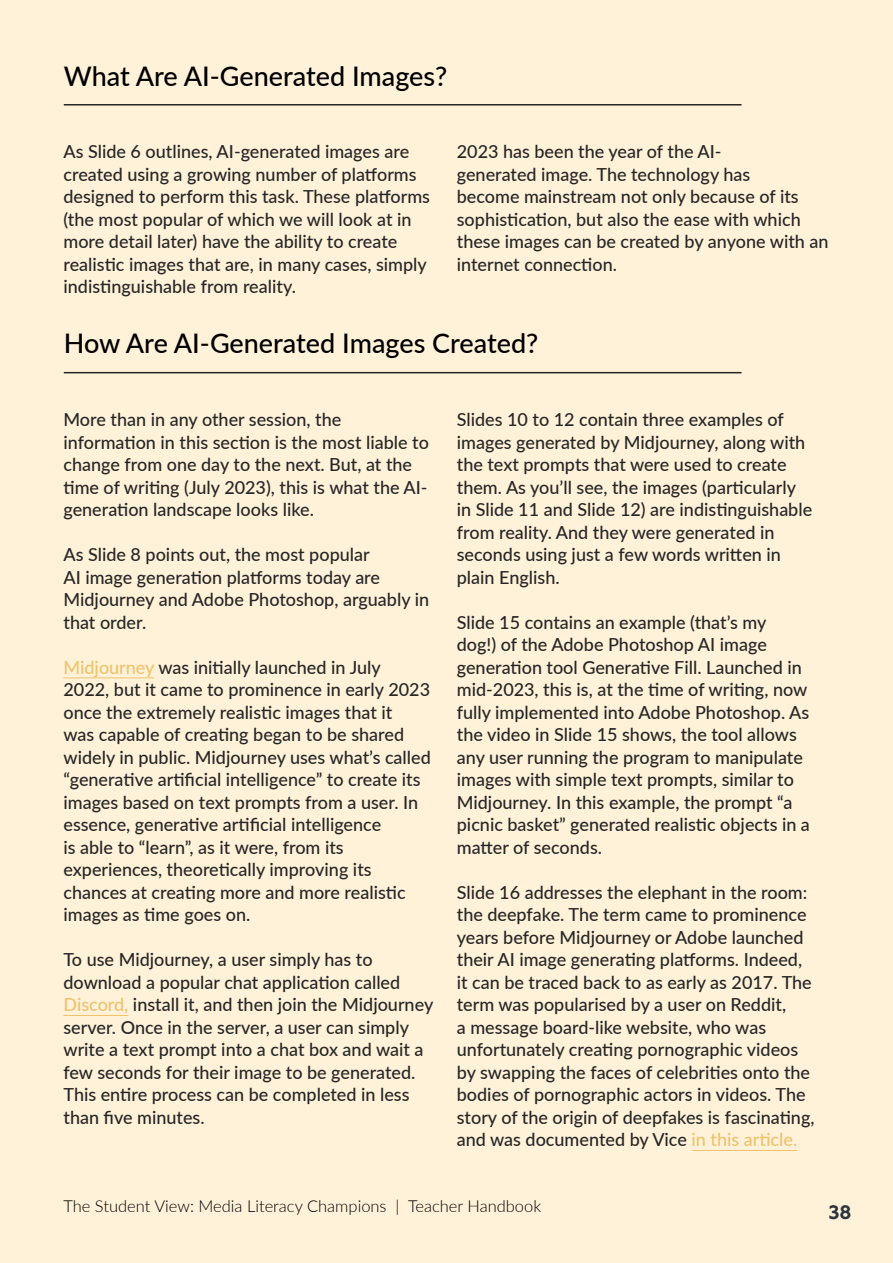
<style>
.page{position:relative;width:893px;height:1263px;background:#fff}
.page>*{position:absolute;margin:0;border:0;box-sizing:border-box;transform-origin:0 0}
.t1{font:500 27px "Lato";color:#000}
.t2{font:500 18px/22.5px "Lato";color:#262626}
.t3{font:300 16.5px "Lato";color:#000}
.t4{font:700 16.5px "Capitana";color:#2c363f}
.s1{color:#efc26c}
</style>
<div class="page">
<div style="left:0;top:0;width:892px;height:1263px;background:#fff2d9"></div>
<hr style="left:63px;top:677px;width:91px;height:1px;background:#efc26c">
<hr style="left:63px;top:1015px;width:65px;height:1px;background:#efc26c">
<hr style="left:691px;top:1150px;width:106px;height:1px;background:#efc26c">
<hr style="left:64px;top:104px;width:677px;height:2px;background:#262626">
<hr style="left:64px;top:372px;width:677px;height:1px;background:#262626">
<h1 class="t1" style="left:64px;top:56px;width:385px">What Are AI-Generated Images?</h1>
<p class="t2" style="left:63px;top:140px;width:368px">As Slide 6 outlines, AI-generated images are created using a growing number of platforms designed to perform this task. These platforms (the most popular of which we will look at in more detail later) have the ability to create realistic images that are, in many cases, simply indistinguishable from reality.</p>
<p class="t2" style="left:457px;top:140px;width:373px">2023 has been the year of the AI-<br>generated image. The technology has<br>become mainstream not only because of its sophistication, but also the ease with which these images can be created by anyone with an internet connection.</p>
<h1 class="t1" style="left:64px;top:324px;width:476px">How Are AI-Generated Images Created?</h1>
<p class="t2" style="left:63px;top:408px;width:367px">More than in any other session, the information in this section is the most liable to change from one day to the next. But, at the time of writing (July 2023), this is what the AI&shy;generation landscape looks like.</p>
<p class="t2" style="left:63px;top:543px;width:367px">As Slide 8 points out, the most popular<br>AI image generation platforms today are Midjourney and Adobe Photoshop, arguably in that order.</p>
<p class="t2" style="left:63px;top:655px;width:369px"><span class="s1">Midjourney</span> was initially launched in July 2022, but it came to prominence in early 2023 once the extremely realistic images that it<br>was capable of creating began to be shared widely in public. Midjourney uses what’s called “generative artificial intelligence” to create its images based on text prompts from a user. In essence, generative artificial intelligence<br>is able to “learn”, as it were, from its experiences, theoretically improving its chances at creating more and more realistic images as time goes on.</p>
<p class="t2" style="left:63px;top:948px;width:371px">To use Midjourney, a user simply has to download a popular chat application called <span class="s1">Discord,</span> install it, and then join the Midjourney server. Once in the server, a user can simply write a text prompt into a chat box and wait a few seconds for their image to be generated.<br>This entire process can be completed in less than five minutes.</p>
<p class="t2" style="left:457px;top:408px;width:357px">Slides 10 to 12 contain three examples of images generated by Midjourney, along with the text prompts that were used to create them. As you’ll see, the images (particularly in Slide 11 and Slide 12) are indistinguishable from reality. And they were generated in seconds using just a few words written in plain English.</p>
<p class="t2" style="left:457px;top:610px;width:355px">Slide 15 contains an example (that’s my dog!) of the Adobe Photoshop AI image generation tool Generative Fill. Launched in mid-2023, this is, at the time of writing, now fully implemented into Adobe Photoshop. As the video in Slide 15 shows, the tool allows any user running the program to manipulate images with simple text prompts, similar to Midjourney. In this example, the prompt “a picnic basket” generated realistic objects in a matter of seconds.</p>
<p class="t2" style="left:457px;top:880px;width:359px">Slide 16 addresses the elephant in the room: the deepfake. The term came to prominence years before Midjourney or Adobe launched their AI image generating platforms. Indeed, it can be traced back to as early as 2017. The term was popularised by a user on Reddit,<br>a message board-like website, who was unfortunately creating pornographic videos by swapping the faces of celebrities onto the bodies of pornographic actors in videos. The story of the origin of deepfakes is fascinating, and was documented by Vice <span class="s1">in this article.</span></p>
<p class="t3" style="left:63px;top:1195px;width:479px">The Student View: Media Literacy Champions | Teacher Handbook</p>
<p class="t4" style="left:829px;top:1199px;width:24px">38</p>
</div>
